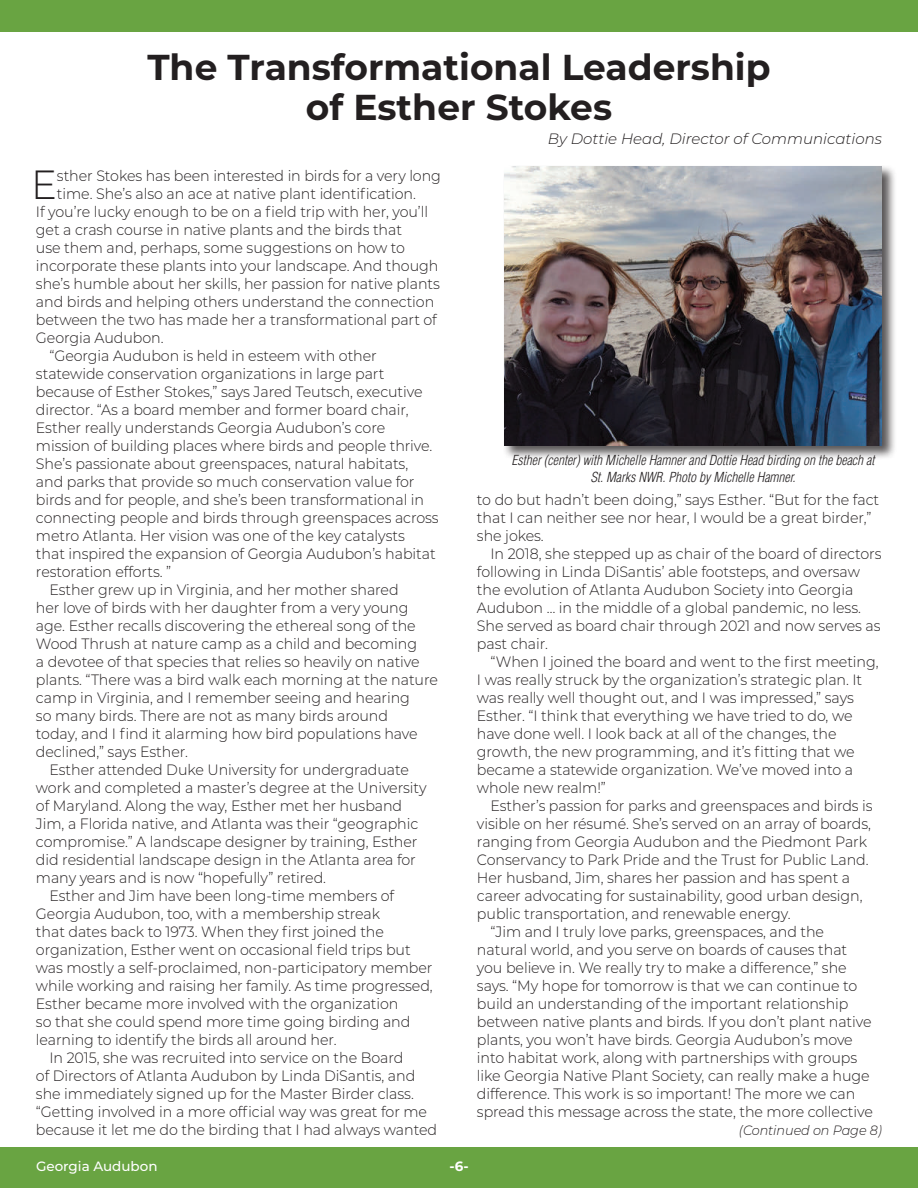
<style>
.page{position:relative;width:918px;height:1188px;background:#fff}
.page>*{position:absolute;margin:0;border:0;box-sizing:border-box;transform-origin:0 0}
.t1{font:300 40.65px "Montserrat";color:#231f20;scale:.95 1}
.t2{font:700 36px/40.5px "Montserrat";color:#231f20;text-align:center}
.t3{font:300 15px/18px "Montserrat";letter-spacing:-.005em;color:#231f20;scale:.95 1}
.t4{font:italic 300 15px "Montserrat";color:#231f20}
.t5{font:italic 300 condensed 13.5px/16.5px "Helvetica";color:#231f20;text-align:center}
.t6{font:italic 300 13.5px "Montserrat";letter-spacing:-.005em;color:#231f20;scale:.95 1}
.t7{font:500 13.5px "Montserrat";color:#fff}
.t8{font:700 13.5px "Montserrat";color:#fff}
</style>
<div class="page">
<div style="left:0;top:1148px;width:918px;height:40px;background:#69a442"></div>
<div style="left:0;top:0;width:918px;height:32px;background:#69a442"></div>
<div style="left:502px;top:165px;width:394px;height:295px;background:#231f20;opacity:.75"></div>
<img style="left:504px;top:166px;width:378px;height:280px">
<h2 class="t2" style="left:147px;top:45px;width:625px">The Transformational Leadership of Esther Stokes</h2>
<p class="t4" style="left:548px;top:129px;width:336px">By Dottie Head, Director of Communications</p>
<h1 class="t1" style="left:31px;top:157px;width:29px">E</h1>
<p class="t3" style="left:57px;top:166px;width:406px">sther Stokes has been interested in birds for a very long</p>
<p class="t3" style="left:57px;top:184px;width:379px">time. She’s also an ace at native plant identification.</p>
<p class="t3" style="left:36px;top:202px;width:414px">If you’re lucky enough to be on a field trip with her, you’ll</p>
<p class="t3" style="left:36px;top:220px;width:387px">get a crash course in native plants and the birds that</p>
<p class="t3" style="left:36px;top:238px;width:390px">use them and, perhaps, some suggestions on how to</p>
<p class="t3" style="left:36px;top:256px;width:425px">incorporate these plants into your landscape. And though</p>
<p class="t3" style="left:36px;top:274px;width:427px">she’s humble about her skills, her passion for native plants</p>
<p class="t3" style="left:36px;top:292px;width:421px">and birds and helping others understand the connection</p>
<p class="t3" style="left:36px;top:310px;width:424px">between the two has made her a transformational part of</p>
<p class="t3" style="left:36px;top:328px;width:136px">Georgia Audubon.</p>
<p class="t3" style="left:49px;top:346px;width:346px">“Georgia Audubon is held in esteem with other</p>
<p class="t3" style="left:36px;top:364px;width:368px">statewide conservation organizations in large part</p>
<p class="t3" style="left:36px;top:382px;width:408px">because of Esther Stokes,” says Jared Teutsch, executive</p>
<p class="t3" style="left:36px;top:400px;width:394px">director. “As a board member and former board chair,</p>
<p class="t3" style="left:36px;top:418px;width:369px">Esther really understands Georgia Audubon’s core</p>
<p class="t3" style="left:36px;top:436px;width:419px">mission of building places where birds and people thrive.</p>
<p class="t3" style="left:36px;top:454px;width:393px">She’s passionate about greenspaces, natural habitats,</p>
<p class="t3" style="left:36px;top:472px;width:400px">and parks that provide so much conservation value for</p>
<p class="t3" style="left:36px;top:490px;width:410px">birds and for people, and she’s been transformational in</p>
<p class="t3" style="left:36px;top:508px;width:425px">connecting people and birds through greenspaces across</p>
<p class="t3" style="left:36px;top:526px;width:390px">metro Atlanta. Her vision was one of the key catalysts</p>
<p class="t3" style="left:36px;top:544px;width:422px">that inspired the expansion of Georgia Audubon’s habitat</p>
<p class="t3" style="left:36px;top:562px;width:144px">restoration efforts. ”</p>
<p class="t3" style="left:49px;top:580px;width:369px">Esther grew up in Virginia, and her mother shared</p>
<p class="t3" style="left:36px;top:598px;width:394px">her love of birds with her daughter from a very young</p>
<p class="t3" style="left:36px;top:616px;width:401px">age. Esther recalls discovering the ethereal song of the</p>
<p class="t3" style="left:36px;top:634px;width:403px">Wood Thrush at nature camp as a child and becoming</p>
<p class="t3" style="left:36px;top:652px;width:405px">a devotee of that species that relies so heavily on native</p>
<p class="t3" style="left:36px;top:670px;width:425px">plants. “There was a bird walk each morning at the nature</p>
<p class="t3" style="left:36px;top:688px;width:395px">camp in Virginia, and I remember seeing and hearing</p>
<p class="t3" style="left:36px;top:706px;width:372px">so many birds. There are not as many birds around</p>
<p class="t3" style="left:36px;top:724px;width:403px">today, and I find it alarming how bird populations have</p>
<p class="t3" style="left:36px;top:742px;width:162px">declined,” says Esther.</p>
<p class="t3" style="left:49px;top:760px;width:380px">Esther attended Duke University for undergraduate</p>
<p class="t3" style="left:36px;top:778px;width:413px">work and completed a master’s degree at the University</p>
<p class="t3" style="left:36px;top:796px;width:387px">of Maryland. Along the way, Esther met her husband</p>
<p class="t3" style="left:36px;top:814px;width:404px">Jim, a Florida native, and Atlanta was their “geographic</p>
<p class="t3" style="left:36px;top:832px;width:403px">compromise.” A landscape designer by training, Esther</p>
<p class="t3" style="left:36px;top:850px;width:401px">did residential landscape design in the Atlanta area for</p>
<p class="t3" style="left:36px;top:868px;width:307px">many years and is now “hopefully” retired.</p>
<p class="t3" style="left:49px;top:886px;width:364px">Esther and Jim have been long-time members of</p>
<p class="t3" style="left:36px;top:904px;width:364px">Georgia Audubon, too, with a membership streak</p>
<p class="t3" style="left:36px;top:922px;width:368px">that dates back to 1973. When they first joined the</p>
<p class="t3" style="left:36px;top:940px;width:396px">organization, Esther went on occasional field trips but</p>
<p class="t3" style="left:36px;top:958px;width:419px">was mostly a self-proclaimed, non-participatory member</p>
<p class="t3" style="left:36px;top:976px;width:419px">while working and raising her family. As time progressed,</p>
<p class="t3" style="left:36px;top:994px;width:383px">Esther became more involved with the organization</p>
<p class="t3" style="left:36px;top:1012px;width:396px">so that she could spend more time going birding and</p>
<p class="t3" style="left:36px;top:1030px;width:318px">learning to identify the birds all around her.</p>
<p class="t3" style="left:49px;top:1048px;width:374px">In 2015, she was recruited into service on the Board</p>
<p class="t3" style="left:36px;top:1066px;width:401px">of Directors of Atlanta Audubon by Linda DiSantis, and</p>
<p class="t3" style="left:36px;top:1084px;width:399px">she immediately signed up for the Master Birder class.</p>
<p class="t3" style="left:36px;top:1102px;width:413px">“Getting involved in a more official way was great for me</p>
<p class="t3" style="left:36px;top:1120px;width:424px">because it let me do the birding that I had always wanted</p>
<p class="t5" style="left:512px;top:452px;width:364px">Esther (center) with Michelle Hamner and Dottie Head birding on the beach at<br>St. Marks NWR. Photo by Michelle Hamner.</p>
<p class="t3" style="left:477px;top:490px;width:425px">to do but hadn’t been doing,” says Esther. “But for the fact that I can neither see nor hear, I would be a great birder,” she jokes.</p>
<p class="t3" style="left:477px;top:544px;width:427px;text-indent:13px">In 2018, she stepped up as chair of the board of directors following in Linda DiSantis’ able footsteps, and oversaw the evolution of Atlanta Audubon Society into Georgia Audubon … in the middle of a global pandemic, no less.<br>She served as board chair through 2021 and now serves as past chair.</p>
<p class="t3" style="left:477px;top:652px;width:424px;text-indent:13px">“When I joined the board and went to the first meeting, I was really struck by the organization’s strategic plan. It was really well thought out, and I was impressed,” says Esther. “I think that everything we have tried to do, we have done well. I look back at all of the changes, the growth, the new programming, and it’s fitting that we became a statewide organization. We’ve moved into a whole new realm!”</p>
<p class="t3" style="left:490px;top:796px;width:404px">Esther’s passion for parks and greenspaces and birds is</p>
<p class="t3" style="left:477px;top:814px;width:416px">visible on her résumé. She’s served on an array of boards,</p>
<p class="t3" style="left:477px;top:832px;width:412px">ranging from Georgia Audubon and the Piedmont Park</p>
<p class="t3" style="left:477px;top:850px;width:414px">Conservancy to Park Pride and the Trust for Public Land.</p>
<p class="t3" style="left:477px;top:868px;width:394px">Her husband, Jim, shares her passion and has spent a</p>
<p class="t3" style="left:477px;top:886px;width:407px">career advocating for sustainability, good urban design,</p>
<p class="t3" style="left:477px;top:904px;width:332px">public transportation, and renewable energy.</p>
<p class="t3" style="left:490px;top:922px;width:353px">“Jim and I truly love parks, greenspaces, and the</p>
<p class="t3" style="left:477px;top:940px;width:391px">natural world, and you serve on boards of causes that</p>
<p class="t3" style="left:477px;top:958px;width:391px">you believe in. We really try to make a difference,” she</p>
<p class="t3" style="left:477px;top:976px;width:402px">says. “My hope for tomorrow is that we can continue to</p>
<p class="t3" style="left:477px;top:994px;width:393px">build an understanding of the important relationship</p>
<p class="t3" style="left:477px;top:1012px;width:417px">between native plants and birds. If you don’t plant native</p>
<p class="t3" style="left:477px;top:1030px;width:397px">plants, you won’t have birds. Georgia Audubon’s move</p>
<p class="t3" style="left:477px;top:1048px;width:402px">into habitat work, along with partnerships with groups</p>
<p class="t3" style="left:477px;top:1066px;width:415px">like Georgia Native Plant Society, can really make a huge</p>
<p class="t3" style="left:477px;top:1084px;width:400px">difference. This work is so important! The more we can</p>
<p class="t3" style="left:477px;top:1102px;width:418px">spread this message across the state, the more collective</p>
<p class="t6" style="left:739px;top:1121px;width:152px">(Continued on Page 8)</p>
<p class="t7" style="left:36px;top:1157px;width:123px">Georgia Audubon</p>
<p class="t8" style="left:449px;top:1157px;width:21px">-6-</p>
</div>
